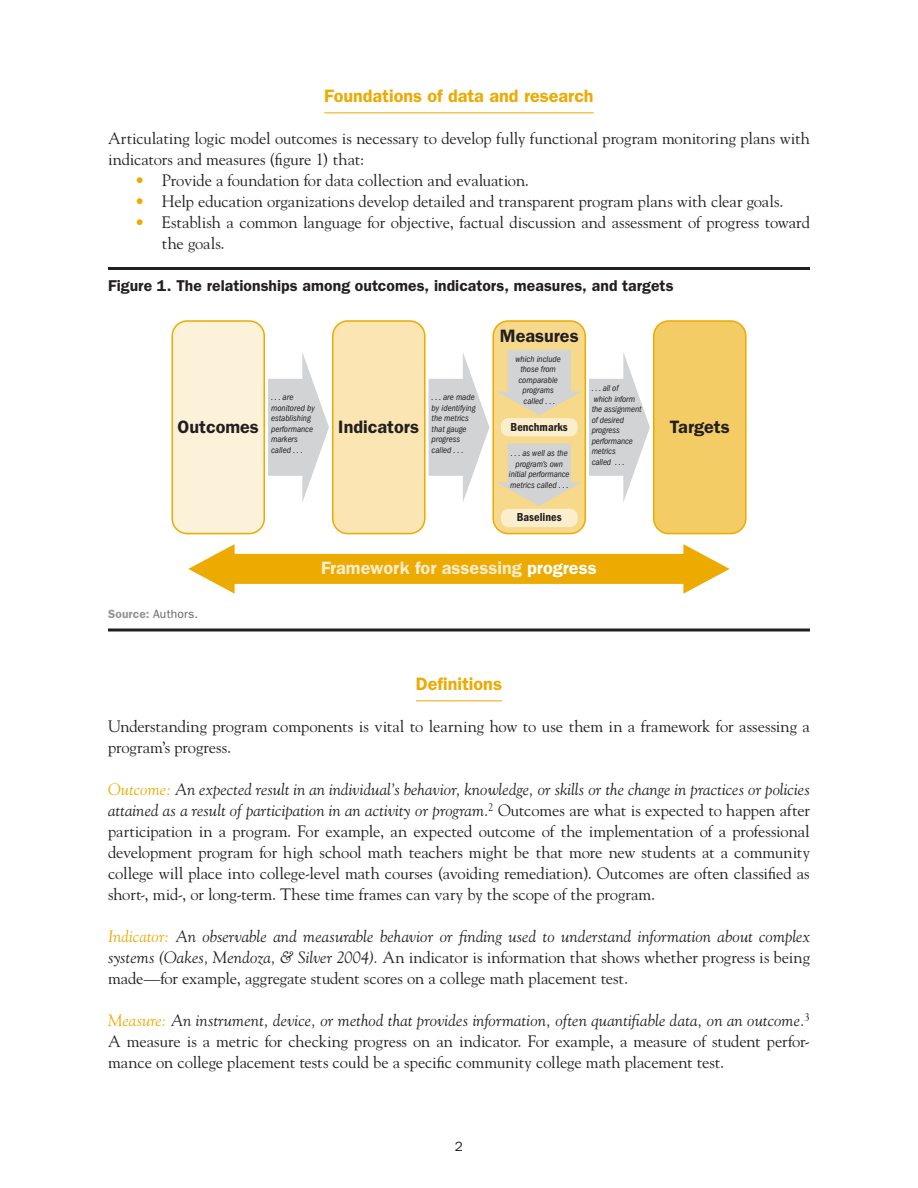
<style>
.page{position:relative;width:918px;height:1188px;background:#fff}
.page>*{position:absolute;margin:0;border:0;box-sizing:border-box;transform-origin:0 0}
.t1{font:600 18px "ITC Franklin Gothic Std";color:#edaa00}
.t2{font:600 18px "ITC Franklin Gothic Std";color:#231f20}
.t3{font:600 18px "ITC Franklin Gothic Std";color:#fbeecc}
.t4{font:16.5px/21px "Goudy Std";letter-spacing:-.005em;color:#231f20}
.t5{font:600 15.75px "ITC Franklin Gothic Std";letter-spacing:.005em;color:#231f20}
.t6{font:13.5px "ITC Franklin Gothic Std";color:#231f20}
.t7{font:12px "ITC Franklin Gothic Std Dm Cd";color:#231f20}
.t8{font:12px "ITC Franklin Gothic Std";letter-spacing:.015em;color:#636466}
.t9{font:italic condensed 9px/10.5px "ITC Franklin Gothic Std";color:#231f20}
.s1{color:#edaa00}
.s2{font-weight:600;color:#939598}
.s3{color:#fff}
.s4{font-style:italic;color:#edaa00}
.s5{font-style:italic}
</style>
<div class="page">
<hr style="left:324px;top:112px;width:270px;height:1px;background:#edaa00">
<hr style="left:416px;top:700px;width:86px;height:1px;background:#edaa00">
<hr style="left:108px;top:267px;width:702px;height:3px;background:#231f20">
<svg style="left:108px;top:628px;width:702px;height:4px;background:#595657"></svg>
<div style="left:654px;top:321px;width:92px;height:213px;background:#f4cc66;border-radius:15px"></div>
<div style="left:653px;top:320px;width:94px;height:214px;border:2px solid #edaa00;border-radius:15px"></div>
<div style="left:493px;top:321px;width:92px;height:213px;background:#f7d98c;border-radius:15px"></div>
<div style="left:492px;top:320px;width:94px;height:214px;border:2px solid #edaa00;border-radius:15px"></div>
<div style="left:501px;top:418px;width:77px;height:18px;background:#fbeecc;border-radius:8px"></div>
<div style="left:501px;top:509px;width:77px;height:18px;background:#fbeecc;border-radius:8px"></div>
<svg style="left:497px;top:350px;width:84px;height:65px"></svg>
<svg style="left:497px;top:444px;width:84px;height:62px"></svg>
<div style="left:333px;top:321px;width:92px;height:213px;background:#fae5b3;border-radius:15px"></div>
<div style="left:332px;top:320px;width:94px;height:214px;border:2px solid #edaa00;border-radius:15px"></div>
<div style="left:172px;top:321px;width:92px;height:213px;background:#fcf2d9;border-radius:15px"></div>
<div style="left:171px;top:320px;width:94px;height:214px;border:2px solid #edaa00;border-radius:15px"></div>
<svg style="left:268px;top:352px;width:61px;height:150px"></svg>
<svg style="left:429px;top:353px;width:60px;height:149px"></svg>
<svg style="left:589px;top:352px;width:61px;height:150px"></svg>
<svg style="left:188px;top:544px;width:542px;height:50px"></svg>
<h1 class="t1" style="left:324px;top:85px;width:271px">Foundations of data and research</h1>
<p class="t4" style="left:108px;top:128px;width:703px">Articulating logic model outcomes is necessary to develop fully functional program monitoring plans with indicators and measures (figure 1) that:</p>
<p class="t4" style="left:135px;top:170px;width:396px"><span class="s1">•</span> Provide a foundation for data collection and evaluation.</p>
<p class="t4" style="left:135px;top:191px;width:650px"><span class="s1">•</span> Help education organizations develop detailed and transparent program plans with clear goals.</p>
<p class="t4" style="left:162px;top:212px;width:649px;text-indent:-27px"><span class="s1">•</span> Establish a common language for objective, factual discussion and assessment of progress toward the goals.</p>
<p class="t5" style="left:108px;top:276px;width:567px">Figure 1. The relationships among outcomes, indicators, measures, and targets</p>
<p class="t2" style="left:500px;top:326px;width:80px">Measures</p>
<p class="t9" style="left:516px;top:354px;width:47px;text-align:center">which include those from comparable programs called . . .</p>
<p class="t7" style="left:511px;top:420px;width:59px">Benchmarks</p>
<p class="t9" style="left:509px;top:448px;width:62px;text-align:center">. . . as well as the program’s own initial performance metrics called . . .</p>
<p class="t7" style="left:517px;top:510px;width:46px">Baselines</p>
<p class="t9" style="left:271px;top:392px;width:45px">. . . are monitored by establishing performance markers called . . .</p>
<p class="t9" style="left:432px;top:392px;width:46px">. . . are made by identifying the metrics that gauge progress called . . .</p>
<p class="t9" style="left:592px;top:383px;width:51px">. . . all of<br>which inform the assignment of desired progress performance metrics<br>called . . .</p>
<p class="t2" style="left:178px;top:416px;width:83px">Outcomes</p>
<p class="t2" style="left:338px;top:416px;width:82px">Indicators</p>
<p class="t8" style="left:108px;top:607px;width:92px"><span class="s2">Source:</span> Authors.</p>
<p class="t3" style="left:321px;top:557px;width:277px">Framework for assessing <span class="s3">progress</span></p>
<p class="t2" style="left:670px;top:416px;width:62px">Targets</p>
<h1 class="t1" style="left:416px;top:673px;width:88px">Definitions</h1>
<p class="t4" style="left:108px;top:716px;width:703px">Understanding program components is vital to learning how to use them in a framework for assessing a program’s progress.</p>
<p class="t4" style="left:108px;top:779px;width:704px;text-align:justify"><span class="s4">Outcome:</span> <span class="s5">An expected result in an individual’s behavior, knowledge, or skills or the change in practices or policies attained as a result of participation in an activity or program.</span><sup>2</sup> Outcomes are what is expected to happen after participation in a program. For example, an expected outcome of the implementation of a professional development program for high school math teachers might be that more new students at a community college will place into college-level math courses (avoiding remediation). Outcomes are often classified as short-, mid-, or long-term. These time frames can vary by the scope of the program.</p>
<p class="t4" style="left:108px;top:926px;width:704px;text-align:justify"><span class="s4">Indicator:</span> <span class="s5">An observable and measurable behavior or finding used to understand information about complex systems (Oakes, Mendoza, &amp; Silver 2004).</span> An indicator is information that shows whether progress is being made—for example, aggregate student scores on a college math placement test.</p>
<p class="t4" style="left:108px;top:1010px;width:703px;text-align:justify"><span class="s4">Measure:</span> <span class="s5">An instrument, device, or method that provides information, often quantifiable data, on an outcome.</span><sup>3<br></sup>A measure is a metric for checking progress on an indicator. For example, a measure of student perfor&shy;mance on college placement tests could be a specific community college math placement test.</p>
<p class="t6" style="left:455px;top:1138px;width:10px">2</p>
</div>
